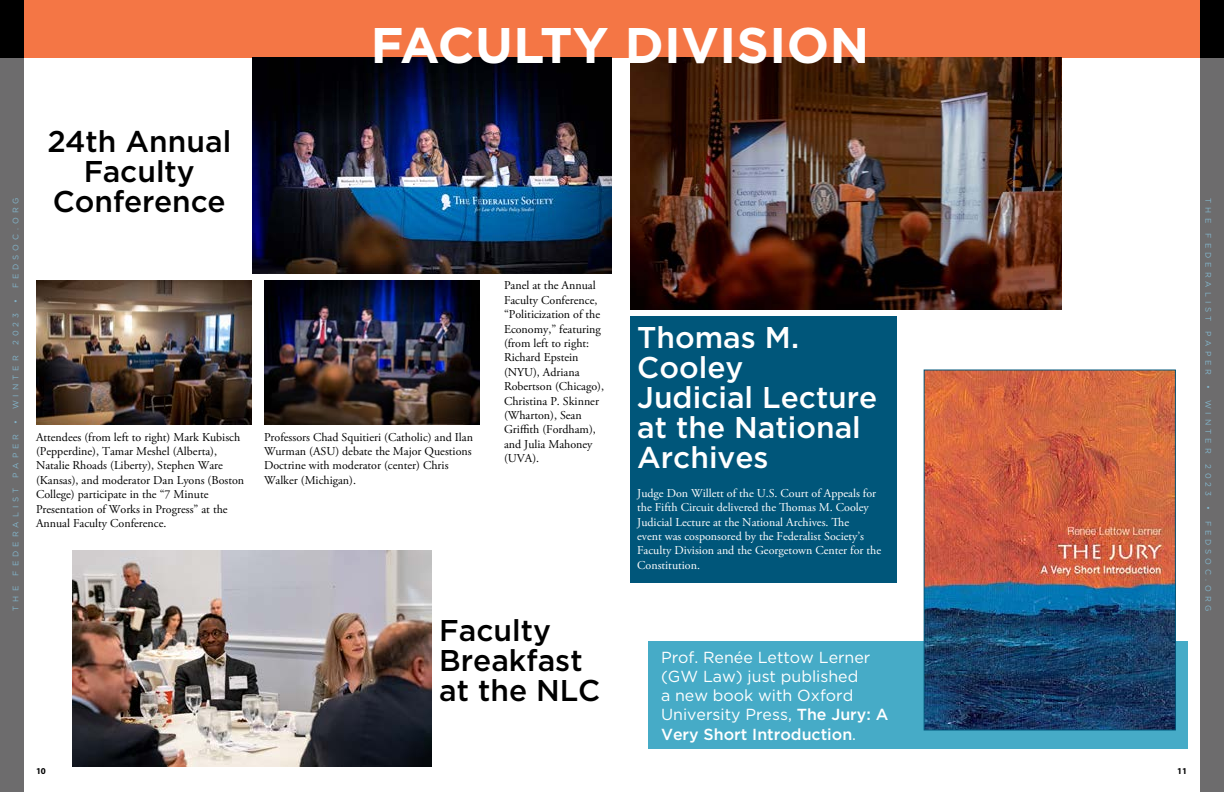
<style>
.page{position:relative;width:1224px;height:792px;background:#fff}
.page>*{position:absolute;margin:0;border:0;box-sizing:border-box;transform-origin:0 0}
.t1{font:700 50px "Gotham";letter-spacing:.01em;color:#fff}
.t2{font:500 30px/30px "Gotham";color:#000;text-align:center}
.t3{font:500 30px/30px "Gotham";color:#fff}
.t4{font:16px/19.2px "Gotham";color:#fff}
.t5{font:12px/14.4px "Adobe Garamond Pro";color:#000}
.t6{font:12px/14.4px "Adobe Garamond Pro";color:#fff}
.t7{font:700 9px "Myriad Pro";color:#000}
.t8{font:8px "Gotham";letter-spacing:.5em;color:#83b6cc}
.s1{font-weight:500}
</style>
<div class="page">
<div style="left:1200px;top:53px;width:24px;height:739px;background:#6d6c6d"></div>
<div style="left:0;top:53px;width:24px;height:739px;background:#6d6c6d"></div>
<div style="left:0;top:0;width:24px;height:58px;background:#000"></div>
<div style="left:1200px;top:0;width:24px;height:58px;background:#000"></div>
<div style="left:24px;top:0;width:588px;height:58px;background:#f47645"></div>
<div style="left:612px;top:0;width:588px;height:58px;background:#f47645"></div>
<div style="left:630px;top:317px;width:266px;height:266px;background:#00567a"></div>
<div style="left:648px;top:641px;width:540px;height:108px;background:#46abc7"></div>
<img style="left:630px;top:58px;width:432px;height:252px">
<img style="left:252px;top:58px;width:360px;height:216px">
<img style="left:264px;top:281px;width:216px;height:144px">
<img style="left:36px;top:281px;width:216px;height:144px">
<img style="left:72px;top:551px;width:360px;height:216px">
<img style="left:926px;top:372px;width:248px;height:356px">
<div style="left:924px;top:370px;width:252px;height:360px;border:1px solid #00567a"></div>
<h1 class="t1" style="left:371px;top:12px;width:500px">FACULTY DIVISION</h1>
<h2 class="t2" style="left:47px;top:126px;width:185px">24th Annual<br>Faculty<br>Conference</h2>
<p class="t8" style="left:10px;top:303px;width:107px;rotate:-90deg">• FEDSOC.ORG</p>
<p class="t8" style="left:1214px;top:198px;width:26px;rotate:90deg">THE</p>
<p class="t8" style="left:1214px;top:233px;width:89px;rotate:90deg">FEDERALIST</p>
<p class="t8" style="left:1214px;top:331px;width:45px;rotate:90deg">PAPER</p>
<p class="t8" style="left:1214px;top:385px;width:69px;rotate:90deg">• WINTER</p>
<p class="t8" style="left:1214px;top:464px;width:34px;rotate:90deg">2023</p>
<p class="t8" style="left:1214px;top:506px;width:107px;rotate:90deg">• FEDSOC.ORG</p>
<p class="t5" style="left:504px;top:279px;width:102px">Panel at the Annual<br>Faculty Conference, “Politicization of the<br>Economy,” featuring (from left to right:<br>Richard Epstein (NYU), Adriana<br>Robertson (Chicago),<br>Christina P. Skinner (Wharton), Sean<br>Griffith (Fordham), and Julia Mahoney (UVA).</p>
<p class="t8" style="left:10px;top:345px;width:34px;rotate:-90deg">2023</p>
<h2 class="t3" style="left:637px;top:322px;width:242px">Thomas M.<br>Cooley<br>Judicial Lecture at the National<br>Archives</h2>
<p class="t6" style="left:637px;top:486px;width:245px">Judge Don Willett of the U.S. Court of Appeals for the Fifth Circuit delivered the Thomas M. Cooley Judicial Lecture at the National Archives. The<br>event was cosponsored by the Federalist Society’s Faculty Division and the Georgetown Center for the Constitution.</p>
<p class="t8" style="left:10px;top:424px;width:69px;rotate:-90deg">• WINTER</p>
<p class="t5" style="left:36px;top:430px;width:210px">Attendees (from left to right) Mark Kubisch (Pepperdine), Tamar Meshel (Alberta), Natalie Rhoads (Liberty), Stephen Ware (Kansas), and moderator Dan Lyons (Boston College) participate in the “7 Minute Presentation of Works in Progress” at the Annual Faculty Conference.</p>
<p class="t5" style="left:264px;top:430px;width:211px">Professors Chad Squitieri (Catholic) and Ilan Wurman (ASU) debate the Major Questions Doctrine with moderator (center) Chris Walker (Michigan).</p>
<p class="t8" style="left:10px;top:478px;width:45px;rotate:-90deg">PAPER</p>
<p class="t8" style="left:10px;top:576px;width:89px;rotate:-90deg">FEDERALIST</p>
<p class="t8" style="left:10px;top:611px;width:26px;rotate:-90deg">THE</p>
<p class="t7" style="left:36px;top:765px;width:11px">10</p>
<h2 class="t2" style="left:439px;top:615px;width:163px;text-align:left">Faculty<br>Breakfast at the NLC</h2>
<h3 class="t4" style="left:661px;top:647px;width:229px">Prof. Renée Lettow Lerner (GW Law) just published<br>a new book with Oxford<br>University Press, <span class="s1">The Jury: A<br>Very Short Introduction</span>.</h3>
<p class="t7" style="left:1177px;top:765px;width:11px">11</p>
</div>
